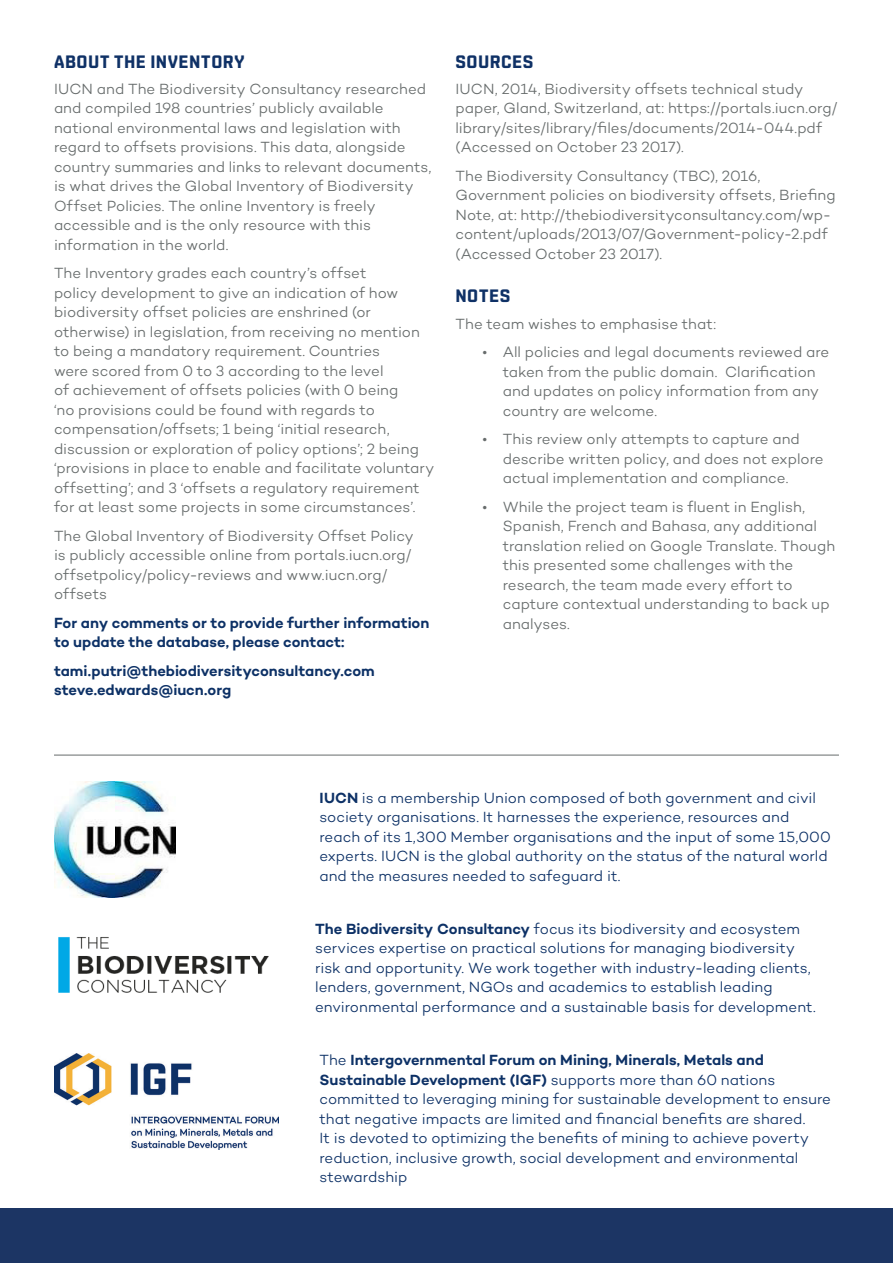
<style>
.page{position:relative;width:893px;height:1263px;background:#fff}
.page>*{position:absolute;margin:0;border:0;box-sizing:border-box;transform-origin:0 0}
.ITF_Sub_2{font:700 18px "Shentox";letter-spacing:.03em;color:#0f3166}
.IGF_Copy{font:300 15px/19.5px "Campton";color:#676c6c}
.IGF_Copy-2{font:300 15px/19.5px "Campton";color:#0d3166}
.IGF_Copy-3{font:600 15px/19.5px "Campton";color:#0d3166}
.s1{font-weight:600}
</style>
<div class="page">
<div style="left:0;top:1209px;width:893px;height:54px;background:#1c3564"></div>
<hr style="left:54px;top:755px;width:785px;height:1px;background:#676c6c">
<img style="left:54px;top:781px;width:122px;height:116px">
<img style="left:58px;top:937px;width:211px;height:56px">
<img style="left:55px;top:1053px;width:223px;height:96px">
<p class="ITF_Sub_2" style="left:54px;top:51px;width:192px">ABOUT THE INVENTORY</p>
<p class="IGF_Copy" style="left:54px;top:79px;width:379px">IUCN and The Biodiversity Consultancy researched and compiled 198 countries’ publicly available national environmental laws and legislation with regard to offsets provisions. This data, alongside country summaries and links to relevant documents, is what drives the Global Inventory of Biodiversity Offset Policies. The online Inventory is freely accessible and is the only resource with this information in the world.</p>
<p class="IGF_Copy" style="left:54px;top:263px;width:382px">The Inventory grades each country’s offset<br>policy development to give an indication of how biodiversity offset policies are enshrined (or otherwise) in legislation, from receiving no mention to being a mandatory requirement. Countries<br>were scored from 0 to 3 according to the level<br>of achievement of offsets policies (with 0 being<br>‘no provisions could be found with regards to compensation/offsets; 1 being ‘initial research, discussion or exploration of policy options’; 2 being ‘provisions in place to enable and facilitate voluntary offsetting’; and 3 ‘offsets a regulatory requirement for at least some projects in some circumstances’.</p>
<p class="IGF_Copy" style="left:54px;top:526px;width:361px">The Global Inventory of Biodiversity Offset Policy is publicly accessible online from portals.iucn.org/ offsetpolicy/policy-reviews and www.iucn.org/ offsets</p>
<p class="IGF_Copy-3" style="left:54px;top:613px;width:377px">For any comments or to provide further information to update the database, please contact:</p>
<p class="IGF_Copy-3" style="left:54px;top:661px;width:322px">tami.putri@thebiodiversityconsultancy.com steve.edwards@iucn.org</p>
<p class="ITF_Sub_2" style="left:455px;top:51px;width:79px">SOURCES</p>
<p class="IGF_Copy" style="left:455px;top:79px;width:384px">IUCN, 2014, Biodiversity offsets technical study paper, Gland, Switzerland, at: https://portals.iucn.org/ library/sites/library/files/documents/2014-044.pdf (Accessed on October 23 2017).</p>
<p class="IGF_Copy" style="left:455px;top:166px;width:382px">The Biodiversity Consultancy (TBC), 2016, Government policies on biodiversity offsets, Briefing Note, at: http://thebiodiversityconsultancy.com/wp&shy;content/uploads/2013/07/Government-policy-2.pdf (Accessed October 23 2017).</p>
<p class="ITF_Sub_2" style="left:455px;top:285px;width:56px">NOTES</p>
<p class="IGF_Copy" style="left:455px;top:313px;width:262px">The team wishes to emphasise that:</p>
<p class="IGF_Copy" style="left:503px;top:342px;width:328px;text-indent:-20px">• All policies and legal documents reviewed are taken from the public domain. Clarification and updates on policy information from any country are welcome.</p>
<p class="IGF_Copy" style="left:503px;top:429px;width:322px;text-indent:-20px">• This review only attempts to capture and describe written policy, and does not explore actual implementation and compliance.</p>
<p class="IGF_Copy" style="left:503px;top:496px;width:334px;text-indent:-20px">• While the project team is fluent in English, Spanish, French and Bahasa, any additional translation relied on Google Translate. Though this presented some challenges with the research, the team made every effort to capture contextual understanding to back up analyses.</p>
<p class="IGF_Copy-2" style="left:319px;top:788px;width:513px"><span class="s1">IUCN</span> is a membership Union composed of both government and civil society organisations. It harnesses the experience, resources and reach of its 1,300 Member organisations and the input of some 15,000 experts. IUCN is the global authority on the status of the natural world and the measures needed to safeguard it.</p>
<p class="IGF_Copy-2" style="left:315px;top:919px;width:502px"><span class="s1">The Biodiversity Consultancy</span> focus its biodiversity and ecosystem services expertise on practical solutions for managing biodiversity risk and opportunity. We work together with industry-leading clients, lenders, government, NGOs and academics to establish leading environmental performance and a sustainable basis for development.</p>
<p class="IGF_Copy-2" style="left:319px;top:1050px;width:513px">The <span class="s1">Intergovernmental Forum on Mining, Minerals, Metals and Sustainable Development (IGF)</span> supports more than 60 nations committed to leveraging mining for sustainable development to ensure that negative impacts are limited and financial benefits are shared.<br>It is devoted to optimizing the benefits of mining to achieve poverty reduction, inclusive growth, social development and environmental stewardship</p>
</div>
